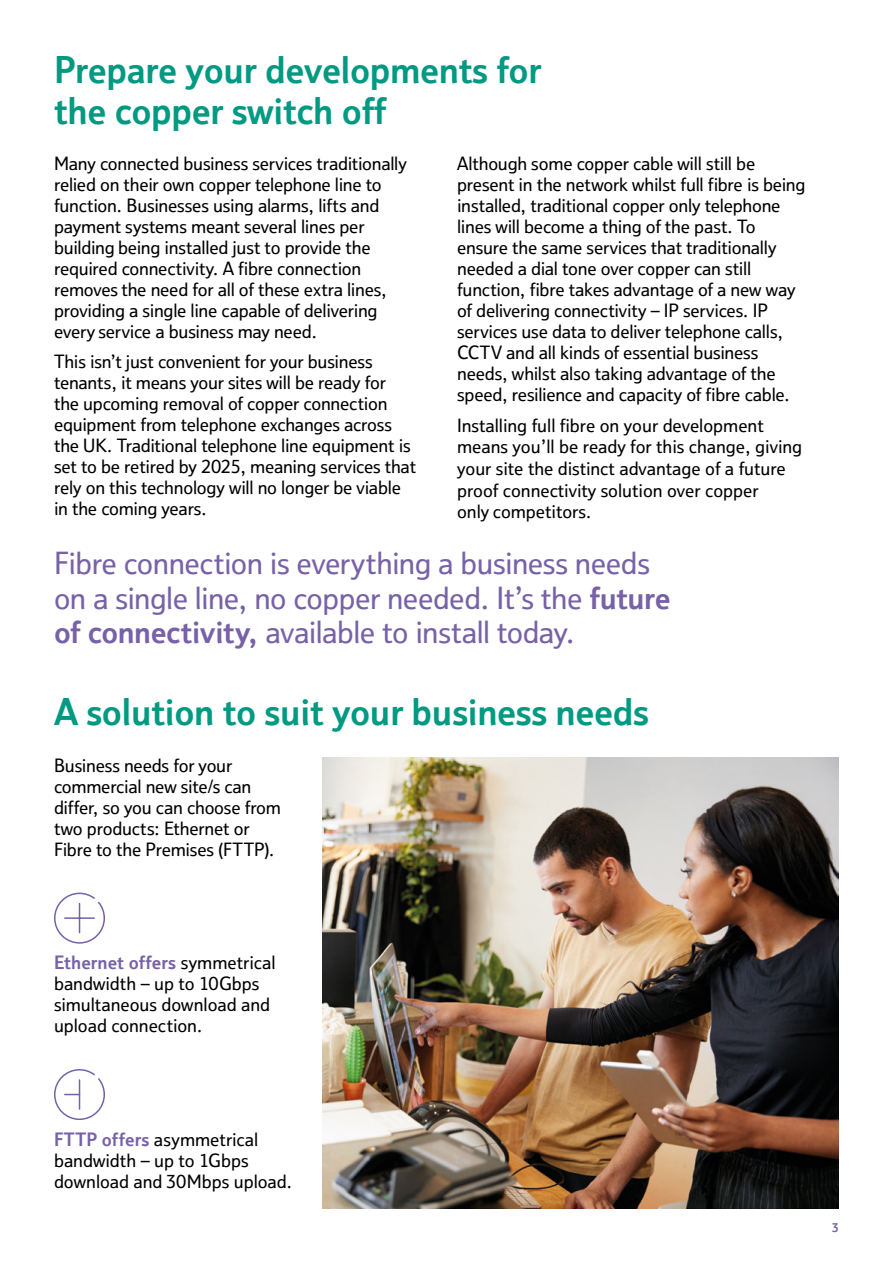
<style>
.page{position:relative;width:893px;height:1263px;background:#fff}
.page>*{position:absolute;margin:0;border:0;box-sizing:border-box;transform-origin:0 0}
.t1{font:700 36px/40.5px "Openreach";letter-spacing:-.01em;color:#009982}
.t2{font:500 30px/34.5px "Openreach";letter-spacing:-.015em;color:#7761a7}
.t3{font:500 18px/21px "Openreach";letter-spacing:-.01em;color:#000}
.t4{font:700 12px "Openreach";color:#7761a7}
.s1{font-weight:700}
.s2{font-weight:700;color:#7761a7}
</style>
<div class="page">
<svg style="left:54px;top:1069px;width:51px;height:51px"></svg>
<svg style="left:54px;top:892px;width:51px;height:52px"></svg>
<img style="left:323px;top:757px;width:516px;height:452px">
<h1 class="t1" style="left:54px;top:49px;width:489px">Prepare your developments for the copper switch off</h1>
<p class="t3" style="left:54px;top:153px;width:354px">Many connected business services traditionally relied on their own copper telephone line to function. Businesses using alarms, lifts and payment systems meant several lines per building being installed just to provide the required connectivity. A fibre connection removes the need for all of these extra lines, providing a single line capable of delivering every service a business may need.</p>
<p class="t3" style="left:54px;top:351px;width:364px">This isn’t just convenient for your business tenants, it means your sites will be ready for<br>the upcoming removal of copper connection equipment from telephone exchanges across the UK. Traditional telephone line equipment is set to be retired by 2025, meaning services that rely on this technology will no longer be viable in the coming years.</p>
<h2 class="t2" style="left:54px;top:545px;width:618px">Fibre connection is everything a business needs on a single line, no copper needed. It’s the <span class="s1">future of connectivity,</span> available to install today.</h2>
<p class="t3" style="left:457px;top:153px;width:350px">Although some copper cable will still be present in the network whilst full fibre is being installed, traditional copper only telephone lines will become a thing of the past. To ensure the same services that traditionally needed a dial tone over copper can still function, fibre takes advantage of a new way of delivering connectivity – IP services. IP services use data to deliver telephone calls, CCTV and all kinds of essential business needs, whilst also taking advantage of the speed, resilience and capacity of fibre cable.</p>
<p class="t3" style="left:457px;top:414px;width:347px;line-height:21.6px">Installing full fibre on your development means you’ll be ready for this change, giving your site the distinct advantage of a future proof connectivity solution over copper<br>only competitors.</p>
<h1 class="t1" style="left:54px;top:691px;width:596px">A solution to suit your business needs</h1>
<p class="t3" style="left:54px;top:754px;width:229px">Business needs for your commercial new site/s can differ, so you can choose from two products: Ethernet or<br>Fibre to the Premises (FTTP).</p>
<p class="t3" style="left:54px;top:952px;width:223px"><span class="s2">Ethernet offers</span> symmetrical bandwidth – up to 10Gbps simultaneous download and upload connection.</p>
<p class="t3" style="left:54px;top:1128px;width:240px"><span class="s2">FTTP offers</span> asymmetrical bandwidth – up to 1Gbps download and 30Mbps upload.</p>
<p class="t4" style="left:832px;top:1221px;width:9px">3</p>
</div>
